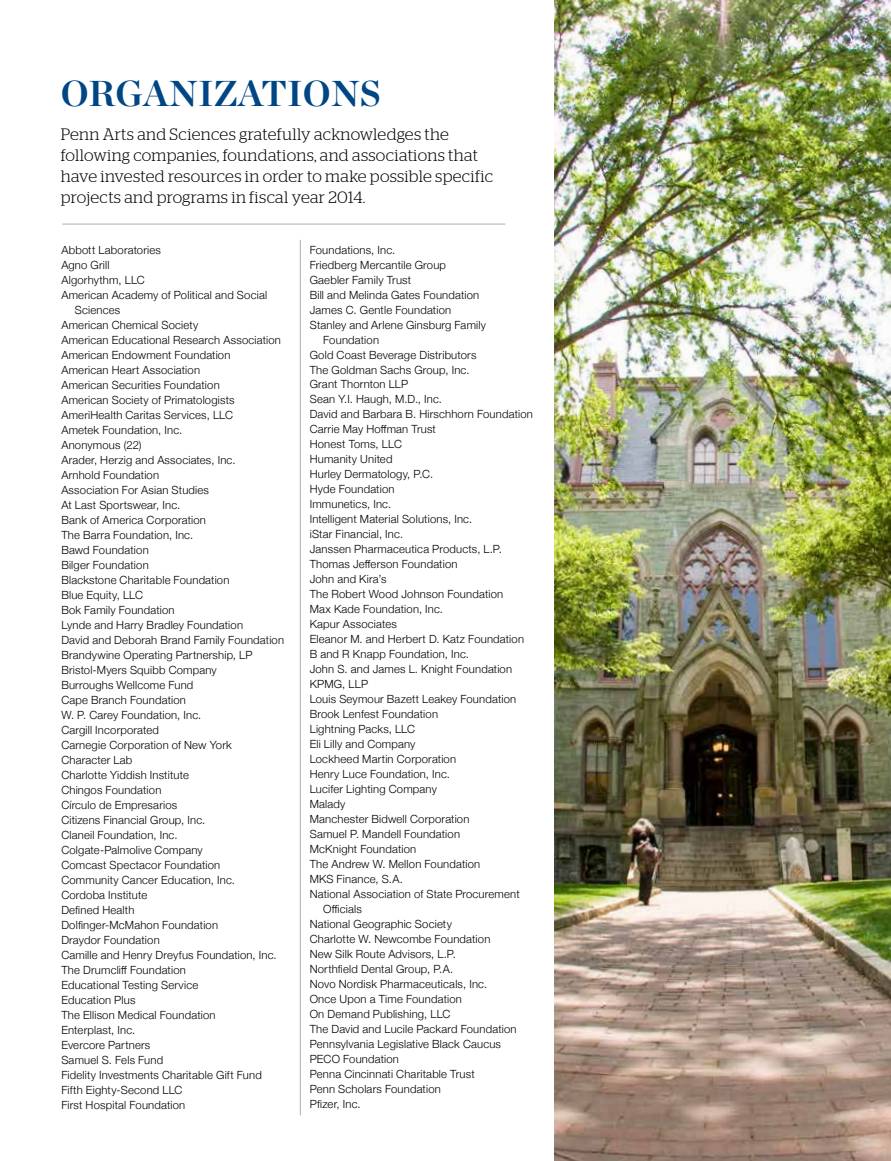
<style>
.page{position:relative;width:891px;height:1161px;background:#fff}
.page>*{position:absolute;margin:0;border:0;box-sizing:border-box;transform-origin:0 0}
.t1{font:700 36px "Chronicle Display";color:#004684}
.t2{font:300 16.5px/21px "Stag";letter-spacing:.02em;color:#000}
.t3{font:300 11.25px "Helvetica Neue";letter-spacing:.02em;color:#000}
</style>
<div class="page">
<hr style="left:62px;top:224px;width:443px;height:1px;background:#acaeb1">
<hr style="left:300px;top:240px;width:1px;height:875px;background:#acaeb1">
<img style="left:554px;top:0;width:337px;height:1161px">
<h1 class="t1" style="left:61px;top:64px;width:322px">ORGANIZATIONS</h1>
<h2 class="t2" style="left:61px;top:123px;width:434px">Penn Arts and Sciences gratefully acknowledges the following companies, foundations, and associations that have invested resources in order to make possible specific projects and programs in fiscal year 2014.</h2>
<p class="t3" style="left:61px;top:241px;width:101px">Abbott Laboratories</p>
<p class="t3" style="left:61px;top:256px;width:50px">Agno Grill</p>
<p class="t3" style="left:61px;top:271px;width:85px">Algorhythm, LLC</p>
<p class="t3" style="left:61px;top:286px;width:207px">American Academy of Political and Social</p>
<p class="t3" style="left:75px;top:301px;width:47px">Sciences</p>
<p class="t3" style="left:61px;top:316px;width:139px">American Chemical Society</p>
<p class="t3" style="left:61px;top:331px;width:221px">American Educational Research Association</p>
<p class="t3" style="left:61px;top:346px;width:171px">American Endowment Foundation</p>
<p class="t3" style="left:61px;top:361px;width:140px">American Heart Association</p>
<p class="t3" style="left:61px;top:376px;width:160px">American Securities Foundation</p>
<p class="t3" style="left:61px;top:391px;width:175px">American Society of Primatologists</p>
<p class="t3" style="left:61px;top:406px;width:173px">AmeriHealth Caritas Services, LLC</p>
<p class="t3" style="left:61px;top:421px;width:122px">Ametek Foundation, Inc.</p>
<p class="t3" style="left:61px;top:436px;width:82px">Anonymous (22)</p>
<p class="t3" style="left:61px;top:451px;width:176px">Arader, Herzig and Associates, Inc.</p>
<p class="t3" style="left:61px;top:466px;width:99px">Arnhold Foundation</p>
<p class="t3" style="left:61px;top:481px;width:149px">Association For Asian Studies</p>
<p class="t3" style="left:61px;top:496px;width:120px">At Last Sportswear, Inc.</p>
<p class="t3" style="left:61px;top:511px;width:146px">Bank of America Corporation</p>
<p class="t3" style="left:61px;top:526px;width:133px">The Barra Foundation, Inc.</p>
<p class="t3" style="left:61px;top:541px;width:89px">Bawd Foundation</p>
<p class="t3" style="left:61px;top:556px;width:89px">Bilger Foundation</p>
<p class="t3" style="left:61px;top:571px;width:170px">Blackstone Charitable Foundation</p>
<p class="t3" style="left:61px;top:586px;width:83px">Blue Equity, LLC</p>
<p class="t3" style="left:61px;top:601px;width:115px">Bok Family Foundation</p>
<p class="t3" style="left:61px;top:616px;width:183px">Lynde and Harry Bradley Foundation</p>
<p class="t3" style="left:61px;top:631px;width:224px">David and Deborah Brand Family Foundation</p>
<p class="t3" style="left:61px;top:646px;width:193px">Brandywine Operating Partnership, LP</p>
<p class="t3" style="left:61px;top:661px;width:157px">Bristol-Myers Squibb Company</p>
<p class="t3" style="left:61px;top:676px;width:134px">Burroughs Wellcome Fund</p>
<p class="t3" style="left:61px;top:691px;width:126px">Cape Branch Foundation</p>
<p class="t3" style="left:61px;top:706px;width:141px">W. P. Carey Foundation, Inc.</p>
<p class="t3" style="left:61px;top:721px;width:99px">Cargill Incorporated</p>
<p class="t3" style="left:61px;top:736px;width:172px">Carnegie Corporation of New York</p>
<p class="t3" style="left:61px;top:751px;width:73px">Character Lab</p>
<p class="t3" style="left:61px;top:766px;width:129px">Charlotte Yiddish Institute</p>
<p class="t3" style="left:61px;top:781px;width:102px">Chingos Foundation</p>
<p class="t3" style="left:61px;top:796px;width:117px">Círculo de Empresarios</p>
<p class="t3" style="left:61px;top:811px;width:145px">Citizens Financial Group, Inc.</p>
<p class="t3" style="left:61px;top:826px;width:118px">Claneil Foundation, Inc.</p>
<p class="t3" style="left:61px;top:841px;width:143px">Colgate-Palmolive Company</p>
<p class="t3" style="left:61px;top:856px;width:160px">Comcast Spectacor Foundation</p>
<p class="t3" style="left:61px;top:871px;width:175px">Community Cancer Education, Inc.</p>
<p class="t3" style="left:61px;top:886px;width:87px">Cordoba Institute</p>
<p class="t3" style="left:61px;top:900px;width:75px">Defined Health</p>
<p class="t3" style="left:61px;top:915px;width:158px">Dolfinger-McMahon Foundation</p>
<p class="t3" style="left:61px;top:930px;width:100px">Draydor Foundation</p>
<p class="t3" style="left:61px;top:945px;width:217px">Camille and Henry Dreyfus Foundation, Inc.</p>
<p class="t3" style="left:61px;top:960px;width:126px">The Drumcliff Foundation</p>
<p class="t3" style="left:61px;top:975px;width:138px">Educational Testing Service</p>
<p class="t3" style="left:61px;top:990px;width:76px">Education Plus</p>
<p class="t3" style="left:61px;top:1005px;width:156px">The Ellison Medical Foundation</p>
<p class="t3" style="left:61px;top:1020px;width:76px">Enterplast, Inc.</p>
<p class="t3" style="left:61px;top:1035px;width:91px">Evercore Partners</p>
<p class="t3" style="left:61px;top:1050px;width:103px">Samuel S. Fels Fund</p>
<p class="t3" style="left:61px;top:1065px;width:202px">Fidelity Investments Charitable Gift Fund</p>
<p class="t3" style="left:61px;top:1080px;width:123px">Fifth Eighty-Second LLC</p>
<p class="t3" style="left:61px;top:1095px;width:126px">First Hospital Foundation</p>
<p class="t3" style="left:310px;top:240px;width:87px">Foundations, Inc.</p>
<p class="t3" style="left:310px;top:255px;width:138px">Friedberg Mercantile Group</p>
<p class="t3" style="left:310px;top:270px;width:103px">Gaebler Family Trust</p>
<p class="t3" style="left:310px;top:285px;width:171px">Bill and Melinda Gates Foundation</p>
<p class="t3" style="left:310px;top:300px;width:143px">James C. Gentle Foundation</p>
<p class="t3" style="left:310px;top:315px;width:178px">Stanley and Arlene Ginsburg Family</p>
<p class="t3" style="left:323px;top:330px;width:57px">Foundation</p>
<p class="t3" style="left:310px;top:345px;width:168px">Gold Coast Beverage Distributors</p>
<p class="t3" style="left:310px;top:360px;width:161px">The Goldman Sachs Group, Inc.</p>
<p class="t3" style="left:310px;top:375px;width:100px">Grant Thornton LLP</p>
<p class="t3" style="left:310px;top:390px;width:134px">Sean Y.I. Haugh, M.D., Inc.</p>
<p class="t3" style="left:310px;top:405px;width:225px">David and Barbara B. Hirschhorn Foundation</p>
<p class="t3" style="left:310px;top:420px;width:128px">Carrie May Hoffman Trust</p>
<p class="t3" style="left:310px;top:435px;width:94px">Honest Toms, LLC</p>
<p class="t3" style="left:310px;top:450px;width:84px">Humanity United</p>
<p class="t3" style="left:310px;top:465px;width:125px">Hurley Dermatology, P.C.</p>
<p class="t3" style="left:310px;top:480px;width:86px">Hyde Foundation</p>
<p class="t3" style="left:310px;top:495px;width:83px">Immunetics, Inc.</p>
<p class="t3" style="left:310px;top:510px;width:164px">Intelligent Material Solutions, Inc.</p>
<p class="t3" style="left:310px;top:525px;width:95px">iStar Financial, Inc.</p>
<p class="t3" style="left:310px;top:540px;width:194px">Janssen Pharmaceutica Products, L.P.</p>
<p class="t3" style="left:310px;top:555px;width:149px">Thomas Jefferson Foundation</p>
<p class="t3" style="left:310px;top:570px;width:78px">John and Kira’s</p>
<p class="t3" style="left:310px;top:585px;width:195px">The Robert Wood Johnson Foundation</p>
<p class="t3" style="left:310px;top:600px;width:135px">Max Kade Foundation, Inc.</p>
<p class="t3" style="left:310px;top:615px;width:89px">Kapur Associates</p>
<p class="t3" style="left:310px;top:630px;width:216px">Eleanor M. and Herbert D. Katz Foundation</p>
<p class="t3" style="left:310px;top:645px;width:161px">B and R Knapp Foundation, Inc.</p>
<p class="t3" style="left:310px;top:660px;width:204px">John S. and James L. Knight Foundation</p>
<p class="t3" style="left:310px;top:675px;width:60px">KPMG, LLP</p>
<p class="t3" style="left:310px;top:690px;width:208px">Louis Seymour Bazett Leakey Foundation</p>
<p class="t3" style="left:310px;top:705px;width:130px">Brook Lenfest Foundation</p>
<p class="t3" style="left:310px;top:720px;width:107px">Lightning Packs, LLC</p>
<p class="t3" style="left:310px;top:735px;width:107px">Eli Lilly and Company</p>
<p class="t3" style="left:310px;top:750px;width:148px">Lockheed Martin Corporation</p>
<p class="t3" style="left:310px;top:765px;width:142px">Henry Luce Foundation, Inc.</p>
<p class="t3" style="left:310px;top:780px;width:129px">Lucifer Lighting Company</p>
<p class="t3" style="left:310px;top:795px;width:37px">Malady</p>
<p class="t3" style="left:310px;top:810px;width:161px">Manchester Bidwell Corporation</p>
<p class="t3" style="left:310px;top:825px;width:152px">Samuel P. Mandell Foundation</p>
<p class="t3" style="left:310px;top:840px;width:108px">McKnight Foundation</p>
<p class="t3" style="left:310px;top:855px;width:172px">The Andrew W. Mellon Foundation</p>
<p class="t3" style="left:310px;top:870px;width:95px">MKS Finance, S.A.</p>
<p class="t3" style="left:310px;top:885px;width:212px">National Association of State Procurement</p>
<p class="t3" style="left:323px;top:900px;width:40px">Officials</p>
<p class="t3" style="left:310px;top:915px;width:144px">National Geographic Society</p>
<p class="t3" style="left:310px;top:930px;width:182px">Charlotte W. Newcombe Foundation</p>
<p class="t3" style="left:310px;top:945px;width:148px">New Silk Route Advisors, L.P.</p>
<p class="t3" style="left:310px;top:960px;width:145px">Northfield Dental Group, P.A.</p>
<p class="t3" style="left:310px;top:975px;width:179px">Novo Nordisk Pharmaceuticals, Inc.</p>
<p class="t3" style="left:310px;top:990px;width:154px">Once Upon a Time Foundation</p>
<p class="t3" style="left:310px;top:1005px;width:142px">On Demand Publishing, LLC</p>
<p class="t3" style="left:310px;top:1020px;width:208px">The David and Lucile Packard Foundation</p>
<p class="t3" style="left:310px;top:1035px;width:193px">Pennsylvania Legislative Black Caucus</p>
<p class="t3" style="left:310px;top:1050px;width:91px">PECO Foundation</p>
<p class="t3" style="left:310px;top:1065px;width:167px">Penna Cincinnati Charitable Trust</p>
<p class="t3" style="left:310px;top:1080px;width:133px">Penn Scholars Foundation</p>
<p class="t3" style="left:310px;top:1095px;width:52px">Pfizer, Inc.</p>
</div>
